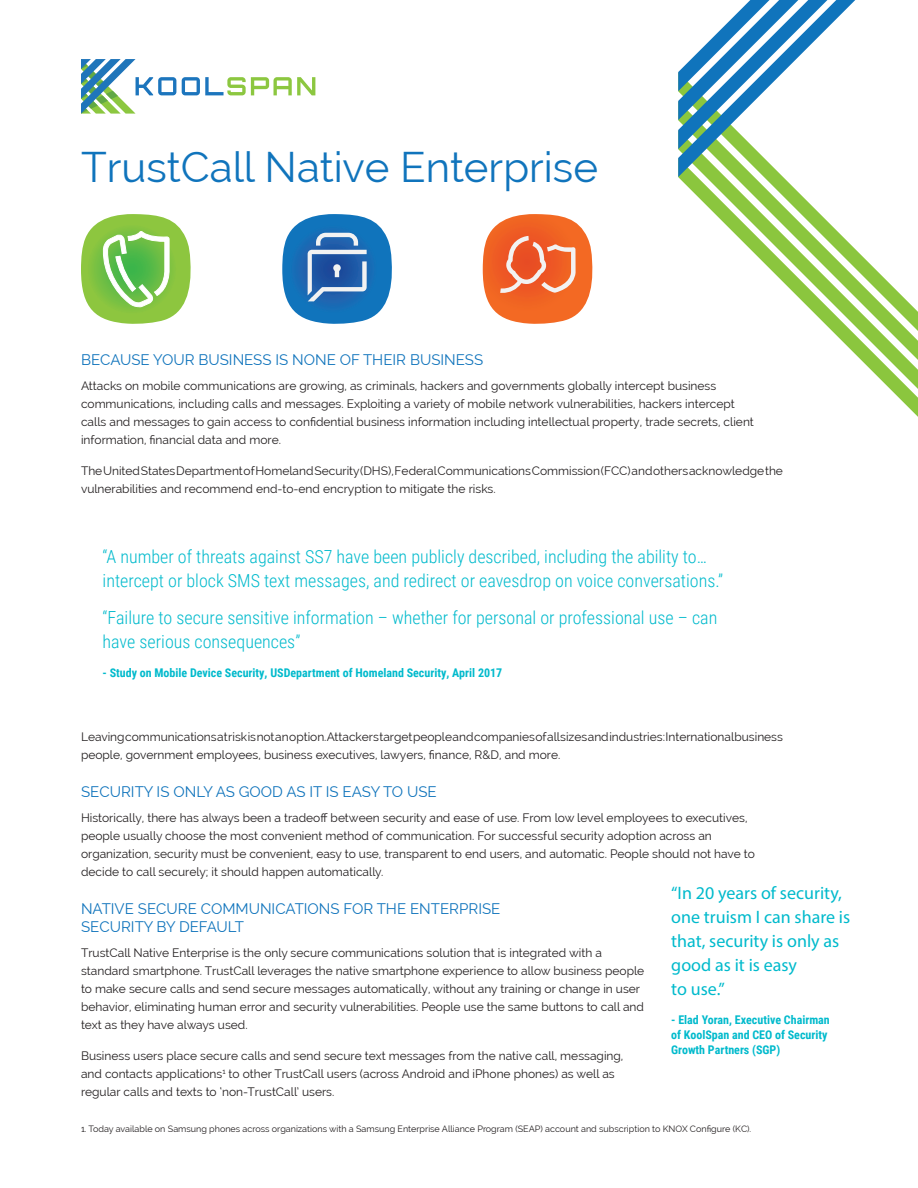
<style>
.page{position:relative;width:918px;height:1188px;background:#fff}
.page>*{position:absolute;margin:0;border:0;box-sizing:border-box;transform-origin:0 0}
.t1{font:42px "Raleway";color:#1074bc}
.call_out_-_quote{font:300 18px/24px "Roboto Condensed";color:#00bacc}
.call_out_-_quote-2{font:18px/24px "Myriad Pro";color:#00bacc}
.H2_-_body{font:15px/18px "Raleway";color:#1074bc}
.body{font:12px/18px "Raleway";color:#231f20}
.call_out_-_quote-3{font:700 12px/15px "Roboto Condensed";color:#00bacc}
.boiler_plate{font:9px "Raleway";color:#231f20}
</style>
<div class="page">
<svg style="left:861px;top:360px;width:57px;height:57px"></svg>
<svg style="left:678px;top:177px;width:240px;height:183px"></svg>
<svg style="left:678px;top:0;width:177px;height:177px"></svg>
<svg style="left:182px;top:77px;width:133px;height:18px"></svg>
<svg style="left:81px;top:59px;width:95px;height:55px"></svg>
<svg style="left:483px;top:214px;width:110px;height:110px"></svg>
<svg style="left:282px;top:214px;width:110px;height:110px"></svg>
<svg style="left:81px;top:214px;width:110px;height:110px"></svg>
<p class="t1" style="left:81px;top:142px;width:519px">TrustCall Native Enterprise</p>
<p class="H2_-_body" style="left:81px;top:351px;width:404px">BECAUSE YOUR BUSINESS IS NONE OF THEIR BUSINESS</p>
<p class="body" style="left:81px;top:377px;width:674px">Attacks on mobile communications are growing, as criminals, hackers and governments globally intercept business communications, including calls and messages. Exploiting a variety of mobile network vulnerabilities, hackers intercept calls and messages to gain access to confidential business information including intellectual property, trade secrets, client information, financial data and more.</p>
<p class="body" style="left:81px;top:462px;width:704px">The United States Department of Homeland Security (DHS), Federal Communications Commission (FCC) and others acknowledge the vulnerabilities and recommend end-to-end encryption to mitigate the risks.</p>
<p class="call_out_-_quote" style="left:103px;top:544px;width:622px">“A number of threats against SS7 have been publicly described, including the ability to… intercept or block SMS text messages, and redirect or eavesdrop on voice conversations.”</p>
<p class="call_out_-_quote" style="left:103px;top:605px;width:616px">“Failure to secure sensitive information – whether for personal or professional use – can have serious consequences”</p>
<p class="call_out_-_quote-3" style="left:103px;top:665px;width:401px">- Study on Mobile Device Security, USDepartment of Homeland Security, April 2017</p>
<p class="body" style="left:81px;top:728px;width:703px">Leaving communications at risk is not an option. Attackers target people and companies of all sizes and industries: International business people, government employees, business executives, lawyers, finance, R&amp;D, and more.</p>
<p class="H2_-_body" style="left:81px;top:783px;width:357px">SECURITY IS ONLY AS GOOD AS IT IS EASY TO USE</p>
<p class="body" style="left:81px;top:809px;width:675px">Historically, there has always been a tradeoff between security and ease of use. From low level employees to executives, people usually choose the most convenient method of communication. For successful security adoption across an organization, security must be convenient, easy to use, transparent to end users, and automatic. People should not have to decide to call securely; it should happen automatically.</p>
<p class="H2_-_body" style="left:81px;top:900px;width:421px">NATIVE SECURE COMMUNICATIONS FOR THE ENTERPRISE<br>SECURITY BY DEFAULT</p>
<p class="body" style="left:81px;top:944px;width:565px">TrustCall Native Enterprise is the only secure communications solution that is integrated with a standard smartphone. TrustCall leverages the native smartphone experience to allow business people to make secure calls and send secure messages automatically, without any training or change in user behavior, eliminating human error and security vulnerabilities. People use the same buttons to call and text as they have always used.</p>
<p class="body" style="left:81px;top:1047px;width:544px">Business users place secure calls and send secure text messages from the native call, messaging, and contacts applications<sup>1</sup> to other TrustCall users (across Android and iPhone phones) as well as regular calls and texts to ‘non-TrustCall’ users.</p>
<p class="call_out_-_quote-2" style="left:671px;top:881px;width:180px">“In 20 years of security, one truism I can share is that, security is only as good as it is easy<br>to use.”</p>
<p class="call_out_-_quote-3" style="left:671px;top:1011px;width:160px">- Elad Yoran, Executive Chairman of KoolSpan and CEO of Security<br>Growth Partners (SGP)</p>
<p class="boiler_plate" style="left:81px;top:1124px;width:672px">1. Today available on Samsung phones across organizations with a Samsung Enterprise Alliance Program (SEAP) account and subscription to KNOX Configure (KC).</p>
</div>
